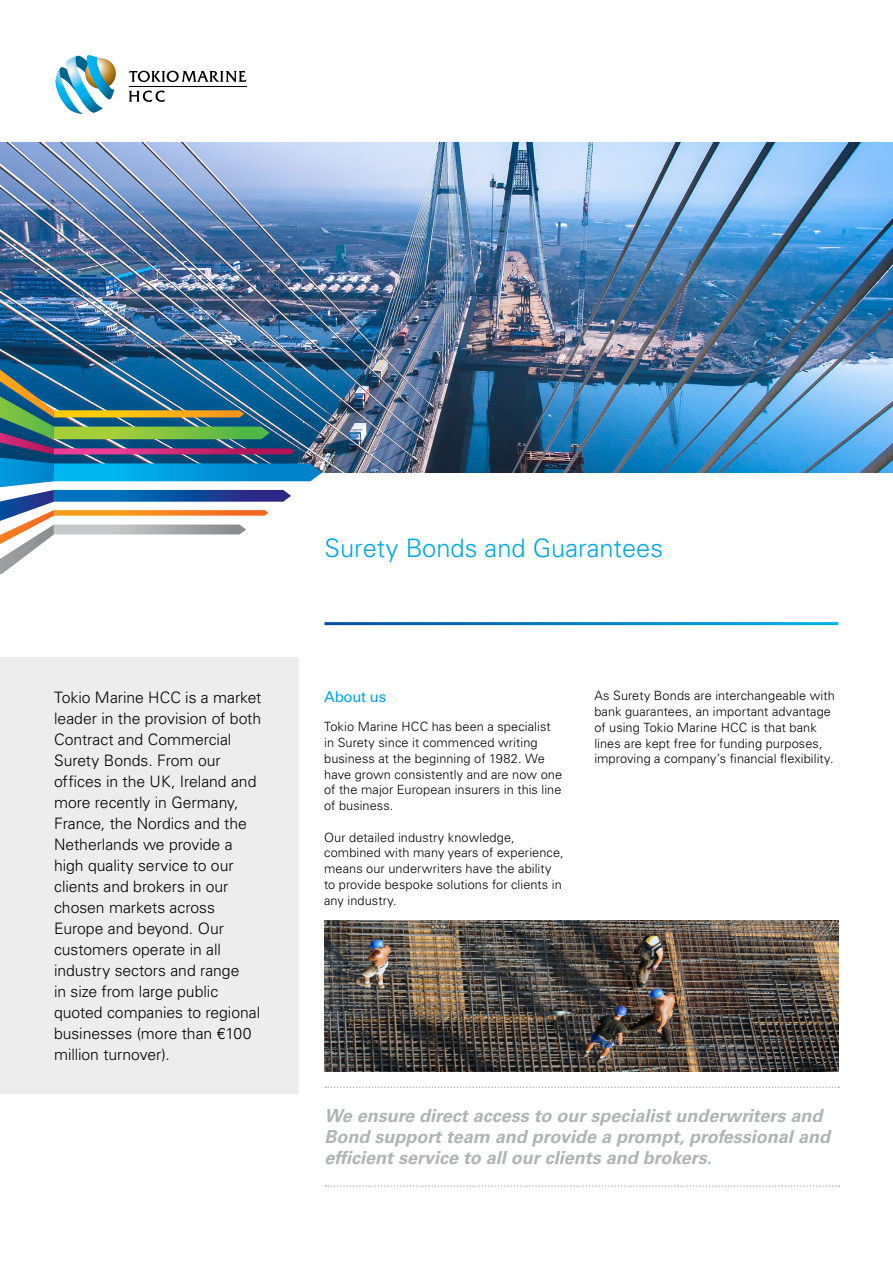
<style>
.page{position:relative;width:893px;height:1263px;background:#fff}
.page>*{position:absolute;margin:0;border:0;box-sizing:border-box;transform-origin:0 0}
.t1{font:300 25.5px "Univers LT Std";color:#00a6e9}
.t2{font:italic 700 18px/21px "Univers LT Std";color:#b1b4b6}
.t3{font:300 15.75px/21px "Univers LT Std";letter-spacing:-.005em;color:#000}
.t4{font:15px "Univers LT Std";letter-spacing:-.02em;color:#00a6e9}
.t5{font:300 12.75px/15.8px "Univers LT Std";letter-spacing:.005em;color:#000}
</style>
<div class="page">
<hr style="left:129px;top:87px;width:118px;height:1px;background:#000">
<svg style="left:129px;top:71px;width:118px;height:11px"></svg>
<svg style="left:129px;top:91px;width:36px;height:11px"></svg>
<svg style="left:55px;top:55px;width:61px;height:59px"></svg>
<img style="left:0;top:143px;width:893px;height:329px">
<div style="left:0;top:657px;width:299px;height:437px;background:#ededee"></div>
<svg style="left:325px;top:1086px;width:514px;height:2px"></svg>
<svg style="left:325px;top:1185px;width:514px;height:2px"></svg>
<img style="left:324px;top:921px;width:515px;height:151px">
<img style="left:0;top:363px;width:322px;height:211px">
<p class="t3" style="left:54px;top:686px;width:209px">Tokio Marine HCC is a market leader in the provision of both<br>Contract and Commercial<br>Surety Bonds. From our offices in the UK, Ireland and more recently in Germany,<br>France, the Nordics and the<br>Netherlands we provide a high quality service to our clients and brokers in our chosen markets across<br>Europe and beyond. Our customers operate in all industry sectors and range<br>in size from large public quoted companies to regional businesses (more than €100 million turnover).</p>
<h1 class="t1" style="left:324px;top:532px;width:340px">Surety Bonds and Guarantees</h1>
<p class="t4" style="left:324px;top:688px;width:64px">About us</p>
<p class="t5" style="left:324px;top:719px;width:239px">Tokio Marine HCC has been a specialist in Surety since it commenced writing business at the beginning of 1982. We have grown consistently and are now one of the major European insurers in this line of business.</p>
<p class="t5" style="left:324px;top:829px;width:241px">Our detailed industry knowledge, combined with many years of experience, means our underwriters have the ability to provide bespoke solutions for clients in any industry.</p>
<p class="t5" style="left:594px;top:688px;width:242px">As Surety Bonds are interchangeable with bank guarantees, an important advantage of using Tokio Marine HCC is that bank lines are kept free for funding purposes, improving a company’s financial flexibility.</p>
<h2 class="t2" style="left:324px;top:1105px;width:507px">We ensure direct access to our specialist underwriters and<br>Bond support team and provide a prompt, professional and efficient service to all our clients and brokers.</h2>
</div>
